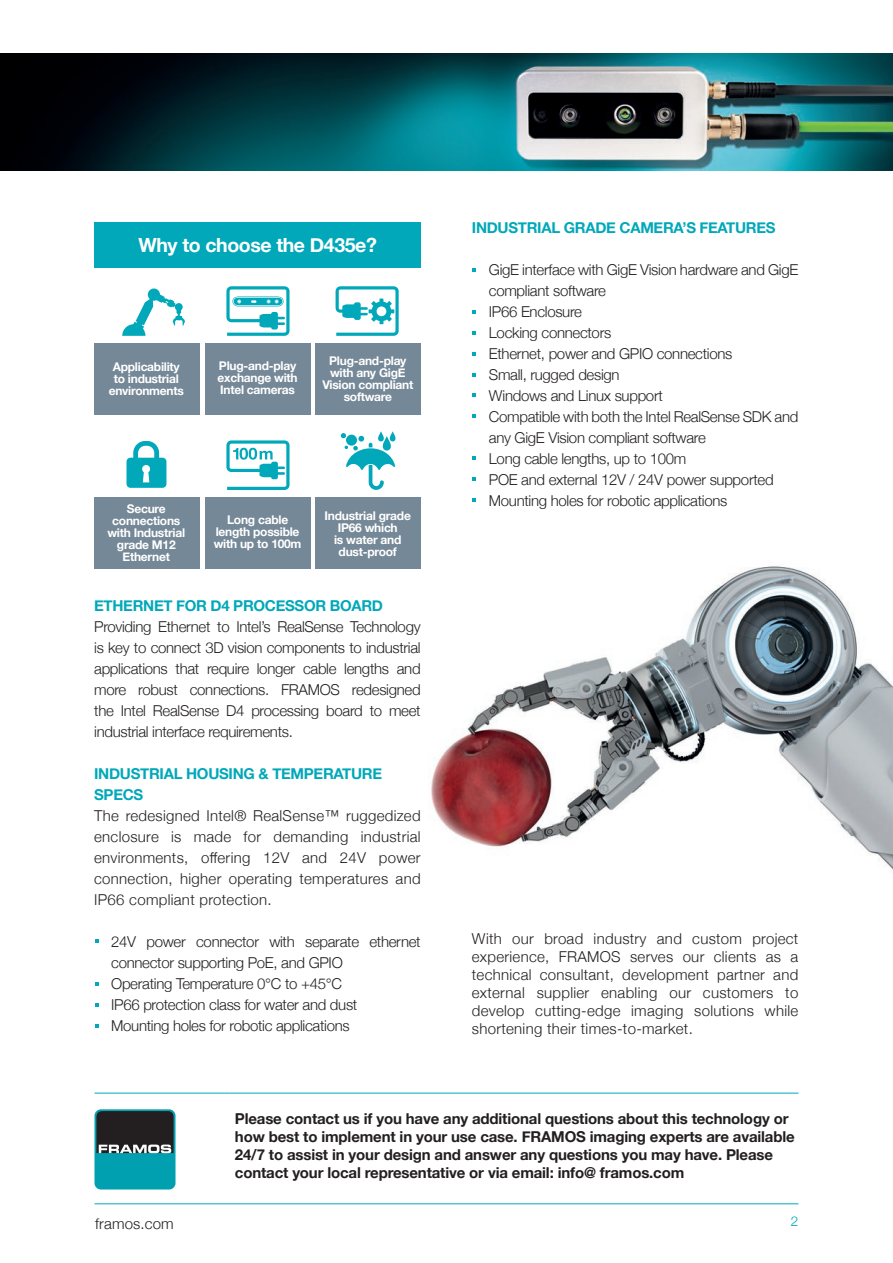
<style>
.page{position:relative;width:893px;height:1263px;background:#fff}
.page>*{position:absolute;margin:0;border:0;box-sizing:border-box;transform-origin:0 0}
.body{font:700 19.5px "Helvetica Neue";letter-spacing:-.02em;color:#fff}
.body-2{font:300 15px/21px "Helvetica Neue";letter-spacing:-.02em;color:#231f20;text-align:justify}
.t1{font:700 15px/18px "Helvetica Neue";letter-spacing:-.01em;color:#231f20}
.body-3{font:700 15px/21px "Helvetica Neue";letter-spacing:-.02em;color:#00a8b9}
.body-4{font:300 15px "Helvetica Neue";letter-spacing:.01em;color:#231f20}
.t2{font:300 13.5px "Helvetica Neue";color:#00a8b9}
.body-5{font:700 12px/12px "Helvetica Neue";letter-spacing:-.02em;color:#fff;text-align:center}
</style>
<div class="page">
<img style="left:0;top:54px;width:893px;height:116px">
<hr style="left:94px;top:1203px;width:704px;height:1px;background:#00a8b9">
<img style="left:382px;top:566px;width:511px;height:304px">
<hr style="left:94px;top:1093px;width:136px;height:1px;background:#00a8b9">
<hr style="left:230px;top:1093px;width:568px;height:1px;background:#00a8b9">
<div style="left:94px;top:1109px;width:81px;height:80px;background:#00a0b0;border-radius:6px"></div>
<svg style="left:96px;top:1111px;width:78px;height:42px;background:#3a393b"></svg>
<svg style="left:95px;top:982px;width:4px;height:4px"></svg>
<svg style="left:95px;top:939px;width:4px;height:4px"></svg>
<svg style="left:95px;top:1003px;width:4px;height:4px"></svg>
<svg style="left:95px;top:1024px;width:4px;height:4px"></svg>
<svg style="left:472px;top:310px;width:4px;height:4px"></svg>
<svg style="left:472px;top:352px;width:4px;height:4px"></svg>
<svg style="left:472px;top:393px;width:4px;height:4px"></svg>
<svg style="left:472px;top:373px;width:4px;height:4px"></svg>
<svg style="left:472px;top:456px;width:4px;height:4px"></svg>
<svg style="left:472px;top:477px;width:4px;height:4px"></svg>
<svg style="left:472px;top:268px;width:4px;height:4px"></svg>
<svg style="left:472px;top:331px;width:4px;height:4px"></svg>
<svg style="left:472px;top:414px;width:4px;height:4px"></svg>
<svg style="left:472px;top:498px;width:4px;height:4px"></svg>
<svg style="left:341px;top:431px;width:55px;height:59px"></svg>
<div style="left:94px;top:222px;width:327px;height:46px;background:#00a8b9"></div>
<svg style="left:126px;top:441px;width:40px;height:47px"></svg>
<svg style="left:226px;top:286px;width:64px;height:50px"></svg>
<svg style="left:226px;top:440px;width:64px;height:50px"></svg>
<svg style="left:336px;top:286px;width:63px;height:50px"></svg>
<svg style="left:122px;top:288px;width:63px;height:48px"></svg>
<div style="left:94px;top:497px;width:106px;height:71px;background:#758897"></div>
<div style="left:315px;top:497px;width:106px;height:71px;background:#758897"></div>
<div style="left:205px;top:497px;width:106px;height:71px;background:#758897"></div>
<div style="left:94px;top:343px;width:106px;height:72px;background:#758897"></div>
<div style="left:315px;top:343px;width:106px;height:72px;background:#758897"></div>
<div style="left:205px;top:343px;width:106px;height:72px;background:#758897"></div>
<p class="body" style="left:138px;top:230px;width:240px">Why to choose the D435e?</p>
<p class="body-5" style="left:109px;top:361px;width:77px">Applicability to industrial environments</p>
<p class="body-5" style="left:218px;top:360px;width:82px;text-align:left">Plug-and-play exchange with<br>Intel cameras</p>
<p class="body-5" style="left:322px;top:355px;width:93px">Plug-and-play with any GigE<br>Vision compliant software</p>
<p class="body-5" style="left:107px;top:503px;width:79px">Secure connections with Industrial grade M12<br>Ethernet</p>
<p class="body-5" style="left:214px;top:514px;width:89px">Long cable length possible with up to 100m</p>
<p class="body-5" style="left:325px;top:510px;width:88px">Industrial grade<br>IP66 which<br>is water and dust-proof</p>
<p class="body-3" style="left:94px;top:595px;width:290px">ETHERNET FOR D4 PROCESSOR BOARD</p>
<p class="body-2" style="left:94px;top:615px;width:328px">Providing Ethernet to Intel’s RealSense Technology is key to connect 3D vision components to industrial applications that require longer cable lengths and more robust connections. FRAMOS redesigned the Intel RealSense D4 processing board to meet industrial interface requirements.</p>
<p class="body-3" style="left:94px;top:763px;width:289px">INDUSTRIAL HOUSING &amp; TEMPERATURE<br>SPECS</p>
<p class="body-2" style="left:94px;top:804px;width:328px">The redesigned Intel® RealSense™ ruggedized enclosure is made for demanding industrial environments, offering 12V and 24V power connection, higher operating temperatures and IP66 compliant protection.</p>
<p class="body-2" style="left:111px;top:930px;width:311px">24V power connector with separate ethernet connector supporting PoE, and GPIO</p>
<p class="body-2" style="left:111px;top:972px;width:232px">Operating Temperature 0°C to +45°C</p>
<p class="body-2" style="left:111px;top:993px;width:248px">IP66 protection class for water and dust</p>
<p class="body-2" style="left:111px;top:1014px;width:240px">Mounting holes for robotic applications</p>
<p class="body-3" style="left:472px;top:217px;width:305px">INDUSTRIAL GRADE CAMERA’S FEATURES</p>
<p class="body-2" style="left:489px;top:258px;width:311px">GigE interface with GigE Vision hardware and GigE compliant software</p>
<p class="body-2" style="left:489px;top:300px;width:95px">IP66 Enclosure</p>
<p class="body-2" style="left:489px;top:321px;width:124px">Locking connectors</p>
<p class="body-2" style="left:489px;top:342px;width:245px">Ethernet, power and GPIO connections</p>
<p class="body-2" style="left:489px;top:363px;width:132px">Small, rugged design</p>
<p class="body-2" style="left:489px;top:384px;width:175px">Windows and Linux support</p>
<p class="body-2" style="left:489px;top:405px;width:311px">Compatible with both the Intel RealSense SDK and any GigE Vision compliant software</p>
<p class="body-2" style="left:489px;top:447px;width:199px">Long cable lengths, up to 100m</p>
<p class="body-2" style="left:489px;top:468px;width:286px">POE and external 12V / 24V power supported</p>
<p class="body-2" style="left:489px;top:489px;width:240px">Mounting holes for robotic applications</p>
<p class="body-2" style="left:472px;top:928px;width:328px;line-height:18px">With our broad industry and custom project experience, FRAMOS serves our clients as a technical consultant, development partner and external supplier enabling our customers to develop cutting-edge imaging solutions while shortening their times-to-market.</p>
<p class="t1" style="left:235px;top:1110px;width:561px">Please contact us if you have any additional questions about this technology or how best to implement in your use case. FRAMOS imaging experts are available 24/7 to assist in your design and answer any questions you may have. Please contact your local representative or via email: info@ framos.com</p>
<p class="body-4" style="left:95px;top:1212px;width:80px">framos.com</p>
<p class="t2" style="left:791px;top:1211px;width:9px">2</p>
</div>
